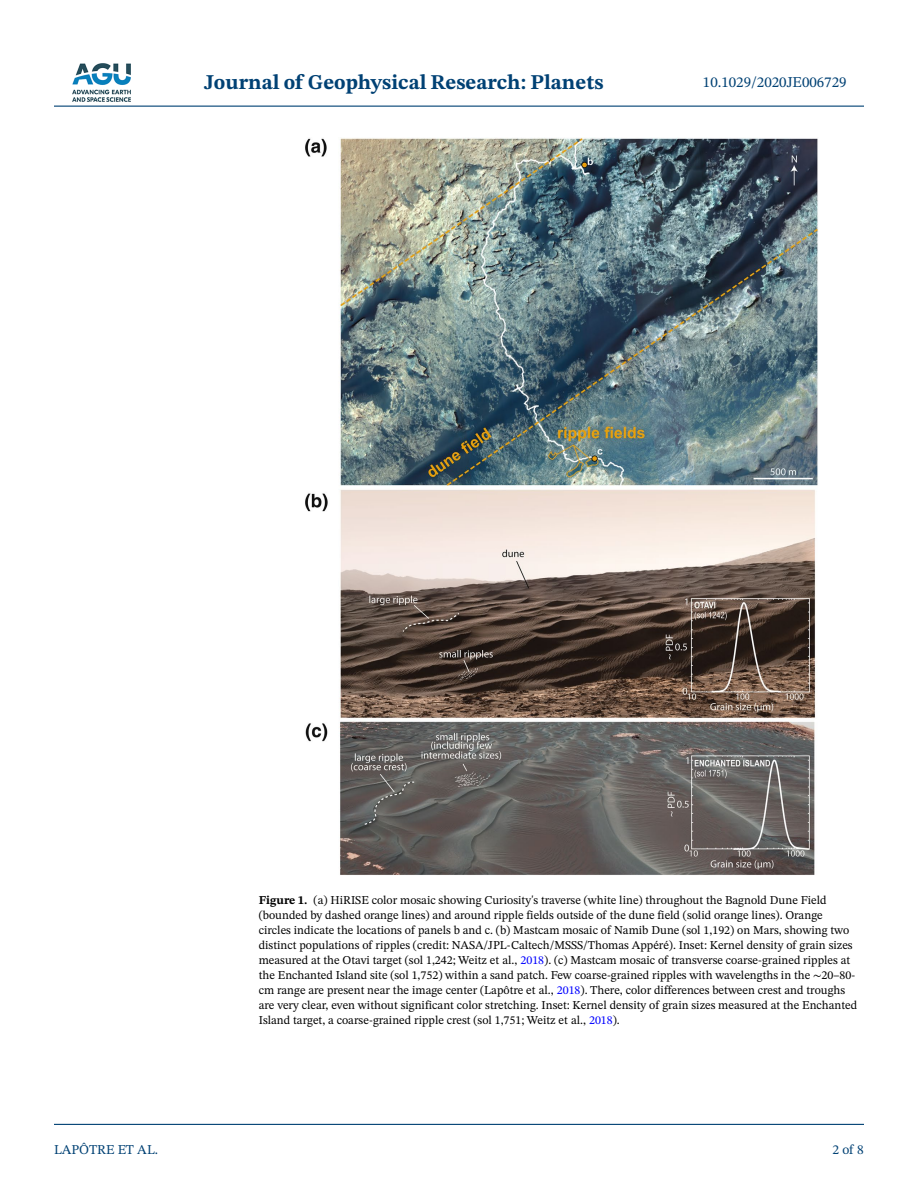
<style>
.page{position:relative;width:918px;height:1188px;background:#fff}
.page>*{position:absolute;margin:0;border:0;box-sizing:border-box;transform-origin:0 0}
.t1{font:700 21px "STIX Two Text";color:#004174}
.t2{font:15px "STIX Two Text";color:#004174}
.t3{font:13.5px "STIX Two Text";color:#004174}
.t4{font:12px/15px "STIX Two Text";color:#000}
.s1{font-weight:700}
.s2{color:#00f}
.s3{font-family:"STIX Two Math"}
</style>
<div class="page">
<hr style="left:54px;top:106px;width:810px;height:1px;background:#004174">
<hr style="left:54px;top:1124px;width:810px;height:1px;background:#004174">
<img style="left:72px;top:63px;width:59px;height:39px">
<img style="left:305px;top:138px;width:514px;height:737px">
<h1 class="t1" style="left:204px;top:67px;width:401px">Journal of Geophysical Research: Planets</h1>
<p class="t2" style="left:703px;top:72px;width:145px">10.1029/2020JE006729</p>
<p class="t3" style="left:54px;top:1140px;width:106px">LAPÔTRE ET AL.</p>
<p class="t4" style="left:259px;top:893px;width:600px"><span class="s1">Figure 1.</span> (a) HiRISE color mosaic showing Curiosity's traverse (white line) throughout the Bagnold Dune Field (bounded by dashed orange lines) and around ripple fields outside of the dune field (solid orange lines). Orange circles indicate the locations of panels b and c. (b) Mastcam mosaic of Namib Dune (sol 1,192) on Mars, showing two distinct populations of ripples (credit: NASA/JPL-Caltech/MSSS/Thomas Appéré). Inset: Kernel density of grain sizes measured at the Otavi target (sol 1,242; Weitz et al., <span class="s2">2018</span>). (c) Mastcam mosaic of transverse coarse-grained ripples at the Enchanted Island site (sol 1,752) within a sand patch. Few coarse-grained ripples with wavelengths in the <span class="s3">∼</span>20–80- cm range are present near the image center (Lapôtre et al., <span class="s2">2018</span>). There, color differences between crest and troughs are very clear, even without significant color stretching. Inset: Kernel density of grain sizes measured at the Enchanted Island target, a coarse-grained ripple crest (sol 1,751; Weitz et al., <span class="s2">2018</span>).</p>
<p class="t3" style="left:833px;top:1140px;width:33px">2 of 8</p>
</div>
